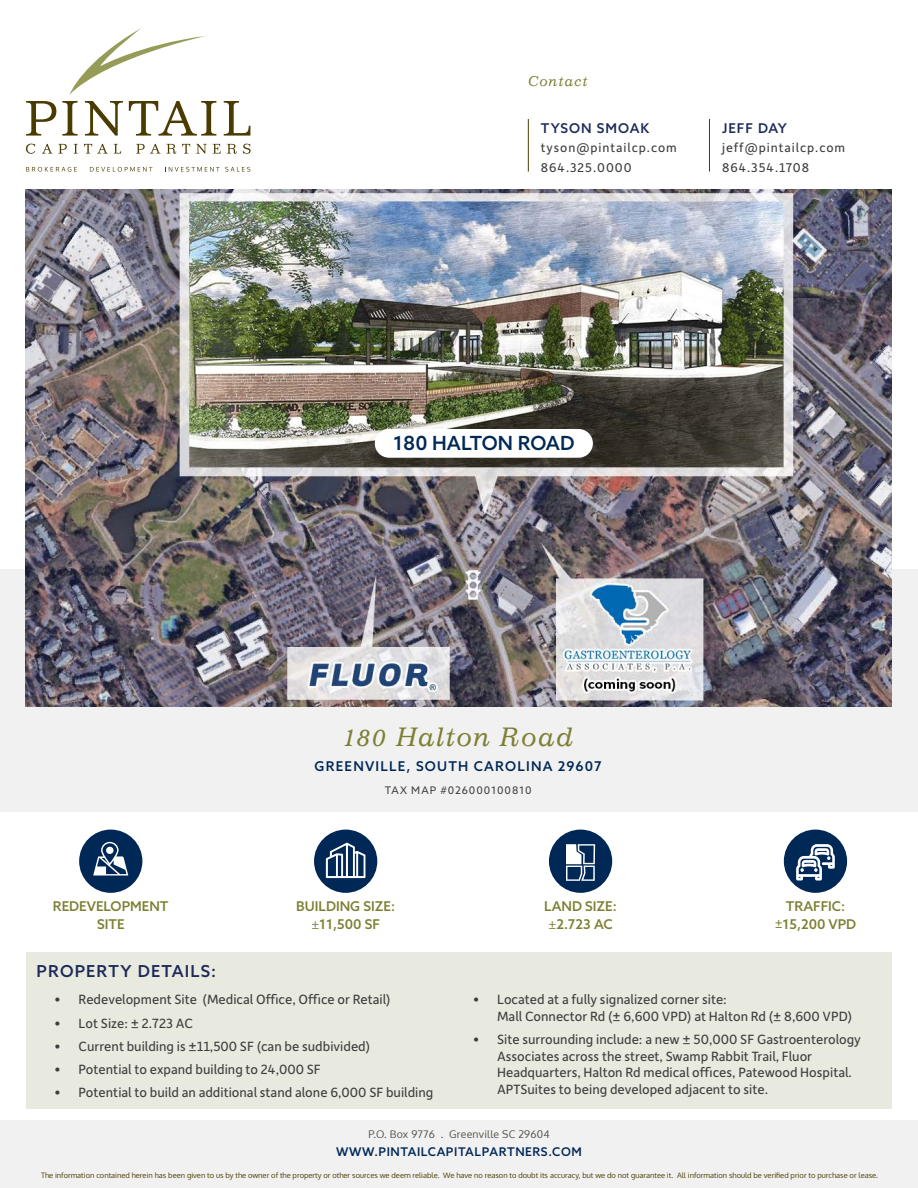
<style>
.page{position:relative;width:918px;height:1188px;background:#fff}
.page>*{position:absolute;margin:0;border:0;box-sizing:border-box;transform-origin:0 0}
.t1{font:italic 25.5px "Impressum Std";letter-spacing:.045em;color:#7d8033}
.t2{font:500 19.5px "Azo Sans";color:#002856}
.t3{font:500 16.5px "Azo Sans";letter-spacing:.07em;color:#1c2a59}
.t4{font:14.25px/16.5px "Depot New";color:#3e3e3f}
.Icon_Wording{font:500 13.5px "Azo Sans";color:#7d8033}
.t5{font:13.5px "Depot New";letter-spacing:.07em;color:#3e3e3f}
.t6{font:500 13.5px "Azo Sans";letter-spacing:.09em;color:#002856}
.t7{font:500 13.5px "Azo Sans";letter-spacing:.07em;color:#1c2a59}
.t8{font:italic 13.5px "Impressum Std";letter-spacing:.06em;color:#7d8033}
.t9{font:500 12px "Azo Sans";letter-spacing:.05em;color:#002856}
.t10{font:10.5px "Oxygen";letter-spacing:.02em;color:#53524a}
.t11{font:10.5px "Azo Sans";letter-spacing:.08em;color:#3e3e3f}
.t12{font:7.5px "Oxygen";color:#4a3b00}
.s1{font-family:"Oxygen";font-weight:400}
.s2{font-weight:400}
</style>
<div class="page">
<div style="left:0;top:1120px;width:918px;height:68px;background:#f1f1f1"></div>
<div style="left:0;top:569px;width:918px;height:243px;background:#f1f1f1"></div>
<svg style="left:26px;top:101px;width:30px;height:35px"></svg>
<svg style="left:62px;top:101px;width:16px;height:35px"></svg>
<svg style="left:85px;top:101px;width:38px;height:35px"></svg>
<svg style="left:129px;top:101px;width:87px;height:35px"></svg>
<svg style="left:224px;top:101px;width:26px;height:35px"></svg>
<svg style="left:26px;top:144px;width:9px;height:10px"></svg>
<svg style="left:42px;top:144px;width:25px;height:10px"></svg>
<svg style="left:74px;top:144px;width:4px;height:10px"></svg>
<svg style="left:84px;top:144px;width:24px;height:10px"></svg>
<svg style="left:114px;top:144px;width:7px;height:10px"></svg>
<svg style="left:136px;top:144px;width:40px;height:10px"></svg>
<svg style="left:182px;top:144px;width:8px;height:10px"></svg>
<svg style="left:196px;top:144px;width:11px;height:10px"></svg>
<svg style="left:213px;top:144px;width:8px;height:10px"></svg>
<svg style="left:227px;top:144px;width:10px;height:10px"></svg>
<svg style="left:243px;top:144px;width:8px;height:10px"></svg>
<svg style="left:26px;top:167px;width:51px;height:5px"></svg>
<svg style="left:90px;top:167px;width:62px;height:5px"></svg>
<svg style="left:165px;top:167px;width:85px;height:5px"></svg>
<svg style="left:69px;top:28px;width:136px;height:67px"></svg>
<div style="left:26px;top:953px;width:866px;height:156px;background:#e9eadf"></div>
<img style="left:26px;top:189px;width:866px;height:517px">
<hr style="left:528px;top:119px;width:1px;height:53px;background:#4a3b00">
<hr style="left:709px;top:119px;width:1px;height:53px;background:#4a3b00">
<div style="left:79px;top:830px;width:63px;height:63px;background:#002856;border-radius:50%"></div>
<svg style="left:93px;top:842px;width:35px;height:34px"></svg>
<div style="left:106px;top:847px;width:8px;height:7px;background:#fff;border-radius:50%"></div>
<div style="left:784px;top:830px;width:63px;height:63px;background:#002856;border-radius:50%"></div>
<svg style="left:796px;top:844px;width:39px;height:36px"></svg>
<div style="left:314px;top:830px;width:63px;height:63px;background:#002856;border-radius:50%"></div>
<svg style="left:326px;top:843px;width:39px;height:35px"></svg>
<div style="left:549px;top:830px;width:63px;height:63px;background:#002856;border-radius:50%"></div>
<svg style="left:566px;top:844px;width:29px;height:37px"></svg>
<div style="left:375px;top:429px;width:218px;height:29px;background:#fff;border-radius:14px"></div>
<p class="Icon_Wording" style="left:53px;top:898px;width:117px">REDEVELOPMENT</p>
<p class="Icon_Wording" style="left:97px;top:916px;width:29px">SITE</p>
<p class="t8" style="left:528px;top:73px;width:61px">Contact</p>
<p class="t7" style="left:541px;top:119px;width:110px">TYSON SMOAK</p>
<p class="t5" style="left:541px;top:139px;width:138px">tyson@pintailcp.com</p>
<p class="t5" style="left:541px;top:158px;width:92px">864.325.0000</p>
<p class="t7" style="left:722px;top:119px;width:66px">JEFF DAY</p>
<p class="t5" style="left:722px;top:139px;width:125px">jeff@pintailcp.com</p>
<p class="t5" style="left:722px;top:158px;width:89px">864.354.1708</p>
<p class="t2" style="left:393px;top:430px;width:183px">180 HALTON ROAD</p>
<p class="t1" style="left:343px;top:721px;width:232px">180 Halton Road</p>
<p class="t6" style="left:315px;top:757px;width:289px">GREENVILLE, SOUTH CAROLINA 29607</p>
<p class="t11" style="left:385px;top:783px;width:148px">TAX MAP #026000100810</p>
<p class="Icon_Wording" style="left:296px;top:898px;width:100px">BUILDING SIZE:</p>
<p class="Icon_Wording" style="left:311px;top:916px;width:70px"><span class="s1">±</span>11,500 SF</p>
<p class="Icon_Wording" style="left:544px;top:898px;width:74px">LAND SIZE:</p>
<p class="Icon_Wording" style="left:549px;top:916px;width:66px"><span class="s1">±</span>2.723 AC</p>
<p class="Icon_Wording" style="left:786px;top:898px;width:61px">TRAFFIC:</p>
<p class="Icon_Wording" style="left:775px;top:916px;width:83px"><span class="s2">±</span>15,200 VPD</p>
<p class="t3" style="left:37px;top:961px;width:181px">PROPERTY DETAILS:</p>
<p class="t4" style="left:55px;top:991px;width:337px">• Redevelopment Site (Medical Office, Office or Retail)</p>
<p class="t4" style="left:55px;top:1014px;width:140px">• Lot Size: ± 2.723 AC</p>
<p class="t4" style="left:55px;top:1037px;width:317px">• Current building is ±11,500 SF (can be sudbivided)</p>
<p class="t4" style="left:55px;top:1061px;width:268px">• Potential to expand building to 24,000 SF</p>
<p class="t4" style="left:55px;top:1084px;width:380px">• Potential to build an additional stand alone 6,000 SF building</p>
<p class="t10" style="left:368px;top:1127px;width:183px">P.O. Box 9776 . Greenville SC 29604</p>
<p class="t9" style="left:336px;top:1144px;width:247px">WWW.PINTAILCAPITALPARTNERS.COM</p>
<p class="t4" style="left:497px;top:991px;width:357px;text-indent:-24px">• Located at a fully signalized corner site:<br>Mall Connector Rd (± 6,600 VPD) at Halton Rd (± 8,600 VPD)</p>
<p class="t4" style="left:497px;top:1031px;width:365px;text-indent:-24px">• Site surrounding include: a new ± 50,000 SF Gastroenterology Associates across the street, Swamp Rabbit Trail, Fluor Headquarters, Halton Rd medical offices, Patewood Hospital.<br>APTSuites to being developed adjacent to site.</p>
<p class="t12" style="left:41px;top:1170px;width:839px">The information contained herein has been given to us by the owner of the property or other sources we deem reliable. We have no reason to doubt its accuracy, but we do not guarantee it. All information should be verified prior to purchase or lease.</p>
</div>
